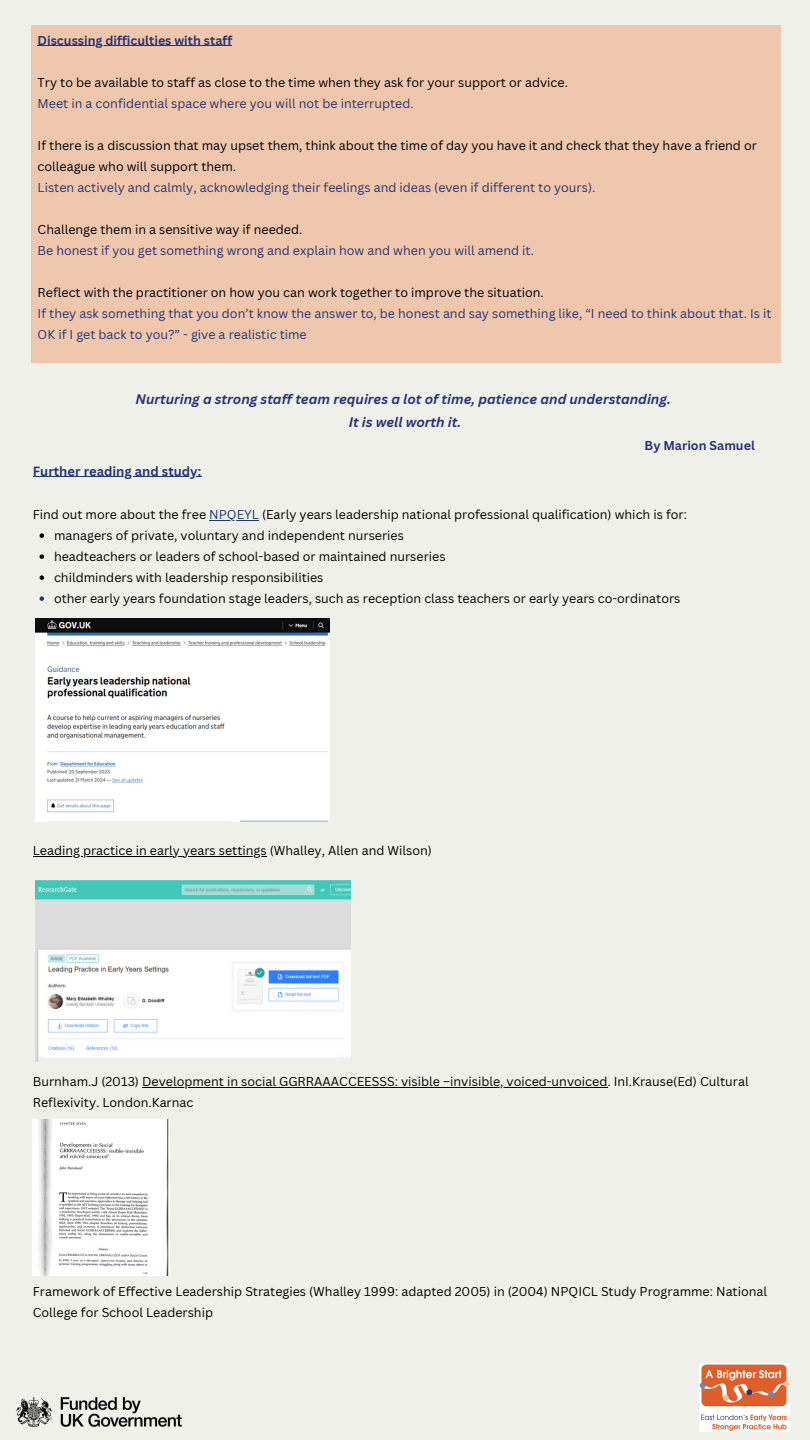
<style>
.page{position:relative;width:810px;height:1440px;background:#f0f0ea}
.page>*{position:absolute;margin:0;border:0;box-sizing:border-box;transform-origin:0 0}
.t1{font:italic 700 13.5px/22.5px "Canva Sans";color:#293472;text-align:center}
.t2{font:700 13px "Canva Sans";color:#293472}
.t3{font:12.5px/21px "Canva Sans";color:#000}
.t4{font:12.5px/21px "Canva Sans";color:#293472}
.t5{font:700 12.5px "Canva Sans";color:#293472}
.t6{font:700 12.5px "Canva Sans";color:#293374}
.s1{color:#293472}
</style>
<div class="page">
<div style="left:31px;top:25px;width:749px;height:338px;background:#efc7ac"></div>
<hr style="left:33px;top:476px;width:168px;height:1px;background:#293472">
<hr style="left:209px;top:520px;width:50px;height:1px;background:#293472">
<svg style="left:40px;top:533px;width:4px;height:5px"></svg>
<svg style="left:40px;top:554px;width:4px;height:5px"></svg>
<svg style="left:40px;top:575px;width:4px;height:5px"></svg>
<svg style="left:40px;top:596px;width:4px;height:5px"></svg>
<hr style="left:33px;top:856px;width:234px;height:1px;background:#000">
<hr style="left:142px;top:1087px;width:465px;height:1px;background:#000">
<img style="left:35px;top:618px;width:295px;height:203px">
<img style="left:16px;top:1397px;width:166px;height:30px">
<img style="left:700px;top:1364px;width:89px;height:67px">
<img style="left:35px;top:880px;width:316px;height:181px">
<img style="left:33px;top:1120px;width:136px;height:156px">
<hr style="left:38px;top:46px;width:194px;height:1px;background:#293472">
<p class="t5" style="left:38px;top:31px;width:196px">Discussing difficulties with staff</p>
<p class="t3" style="left:38px;top:71px;width:532px">Try to be available to staff as close to the time when they ask for your support or advice.</p>
<p class="t4" style="left:38px;top:92px;width:378px">Meet in a confidential space where you will not be interrupted.</p>
<p class="t3" style="left:38px;top:134px;width:721px">If there is a discussion that may upset them, think about the time of day you have it and check that they have a friend or colleague who will support them.</p>
<p class="t4" style="left:38px;top:176px;width:559px">Listen actively and calmly, acknowledging their feelings and ideas (even if different to yours).</p>
<p class="t3" style="left:38px;top:218px;width:266px">Challenge them in a sensitive way if needed.</p>
<p class="t4" style="left:38px;top:239px;width:498px">Be honest if you get something wrong and explain how and when you will amend it.</p>
<p class="t3" style="left:38px;top:281px;width:508px">Reflect with the practitioner on how you can work together to improve the situation.</p>
<p class="t4" style="left:38px;top:302px;width:735px">If they ask something that you don’t know the answer to, be honest and say something like, “I need to think about that. Is it<br>OK if I get back to you?” - give a realistic time</p>
<p class="t1" style="left:135px;top:388px;width:537px">Nurturing a strong staff team requires a lot of time, patience and understanding.<br>It is well worth it.</p>
<p class="t6" style="left:645px;top:437px;width:112px">By Marion Samuel</p>
<h1 class="t2" style="left:33px;top:462px;width:170px">Further reading and study:</h1>
<p class="t3" style="left:33px;top:504px;width:656px">Find out more about the free <span class="s1">NPQEYL</span> (Early years leadership national professional qualification) which is for:</p>
<p class="t3" style="left:54px;top:525px;width:393px">managers of private, voluntary and independent nurseries headteachers or leaders of school-based or maintained nurseries</p>
<p class="t3" style="left:54px;top:567px;width:271px">childminders with leadership responsibilities</p>
<p class="t3" style="left:54px;top:588px;width:628px">other early years foundation stage leaders, such as reception class teachers or early years co-ordinators</p>
<p class="t3" style="left:33px;top:840px;width:401px">Leading practice in early years settings (Whalley, Allen and Wilson)</p>
<p class="t3" style="left:33px;top:1071px;width:717px">Burnham.J (2013) Development in social GGRRAAACCEESSS: visible –invisible, voiced-unvoiced. InI.Krause(Ed) Cultural</p>
<p class="t3" style="left:33px;top:1092px;width:162px">Reflexivity. London.Karnac</p>
<p class="t3" style="left:33px;top:1281px;width:736px">Framework of Effective Leadership Strategies (Whalley 1999: adapted 2005) in (2004) NPQICL Study Programme: National</p>
<p class="t3" style="left:33px;top:1302px;width:182px">College for School Leadership</p>
</div>
